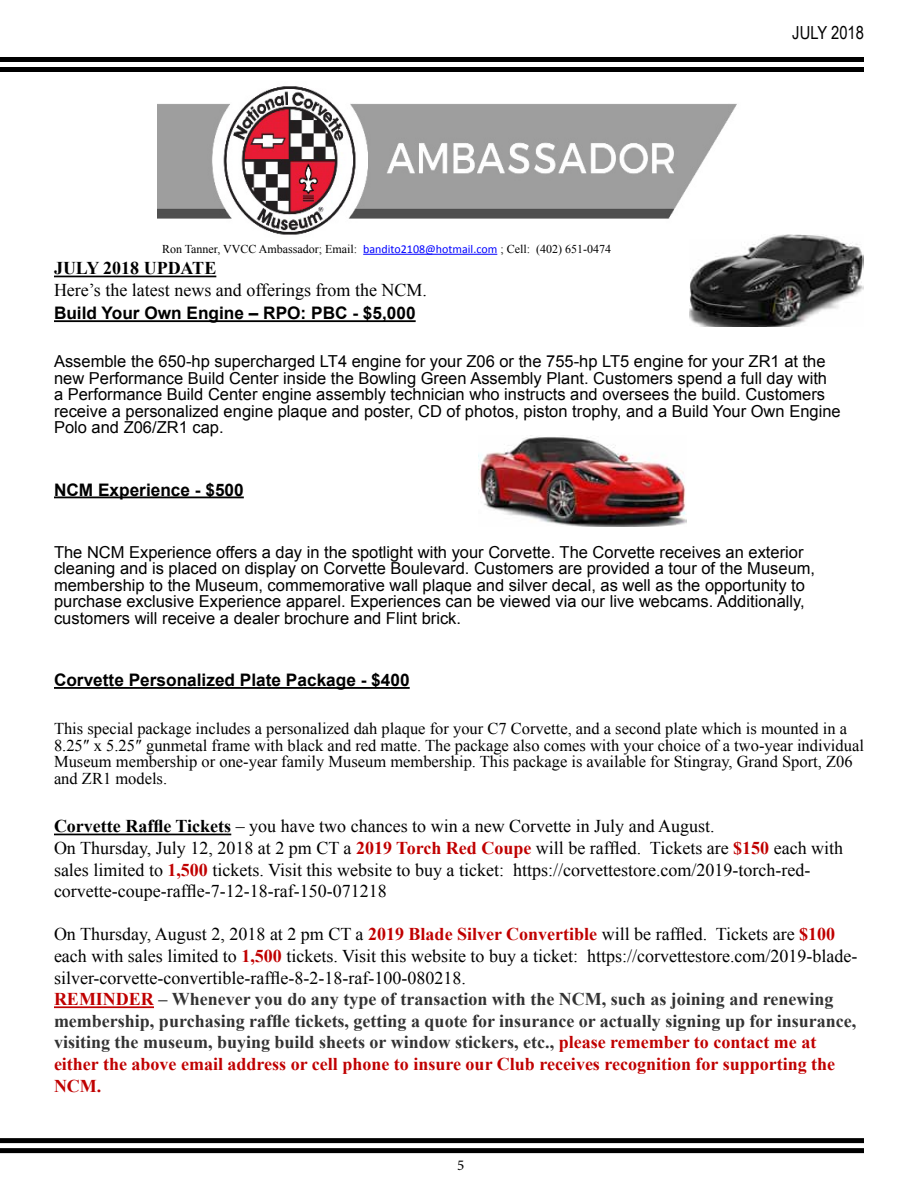
<style>
.page{position:relative;width:918px;height:1188px;background:#fff}
.page>*{position:absolute;margin:0;border:0;box-sizing:border-box;transform-origin:0 0}
.t1{font:700 18px/21.6px "Times New Roman";color:#333}
.t2{font:18px/21.6px "Times New Roman";color:#000}
.t3{font:700 18px "Times New Roman";color:#000}
.t4{font:18px "Arial Narrow";color:#000}
.t5{font:700 17.25px "Arial";color:#000}
.t6{font:16.5px/16.5px "Arial";color:#000}
.t7{font:16.5px/16.5px "Times New Roman";color:#000}
.t8{font:15px "Minion Pro";color:#000}
.t9{font:12px "Times New Roman";color:#000}
.s1{font-family:"Calibri";color:#00f}
.s2{font-weight:700}
.s3{font-weight:700;color:#c00000}
.s4{font-weight:400;color:#000}
.s5{color:#c00000}
</style>
<div class="page">
<div style="left:0;top:57px;width:864px;height:5px;background:#000"></div>
<div style="left:0;top:67px;width:864px;height:5px;background:#000"></div>
<div style="left:0;top:1138px;width:864px;height:5px;background:#000"></div>
<div style="left:0;top:1148px;width:864px;height:5px;background:#000"></div>
<img style="left:690px;top:234px;width:174px;height:92px">
<img style="left:478px;top:437px;width:209px;height:89px">
<hr style="left:363px;top:254px;width:134px;height:1px;background:#00f">
<hr style="left:54px;top:276px;width:162px;height:1px;background:#000">
<hr style="left:54px;top:320px;width:362px;height:2px;background:#000">
<hr style="left:54px;top:497px;width:190px;height:1px;background:#000">
<hr style="left:54px;top:687px;width:356px;height:2px;background:#000">
<hr style="left:54px;top:834px;width:177px;height:1px;background:#000">
<hr style="left:54px;top:1006px;width:100px;height:2px;background:#c00000">
<img style="left:157px;top:86px;width:604px;height:152px">
<p class="t4" style="left:792px;top:19px;width:73px">JULY 2018</p>
<p class="t9" style="left:162px;top:240px;width:451px">Ron Tanner, VVCC Ambassador; Email: <span class="s1">bandito2108@hotmail.com</span> ; Cell: (402) 651-0474</p>
<p class="t3" style="left:54px;top:255px;width:164px">JULY 2018 UPDATE</p>
<p class="t2" style="left:54px;top:279px;width:375px">Here’s the latest news and offerings from the NCM.</p>
<p class="t5" style="left:54px;top:301px;width:363px">Build Your Own Engine – RPO: PBC - $5,000</p>
<p class="t6" style="left:54px;top:353px;width:788px">Assemble the 650-hp supercharged LT4 engine for your Z06 or the 755-hp LT5 engine for your ZR1 at the new Performance Build Center inside the Bowling Green Assembly Plant. Customers spend a full day with<br>a Performance Build Center engine assembly technician who instructs and oversees the build. Customers receive a personalized engine plaque and poster, CD of photos, piston trophy, and a Build Your Own Engine Polo and Z06/ZR1 cap.</p>
<p class="t5" style="left:54px;top:477px;width:191px">NCM Experience - $500</p>
<p class="t6" style="left:54px;top:544px;width:763px">The NCM Experience offers a day in the spotlight with your Corvette. The Corvette receives an exterior cleaning and is placed on display on Corvette Boulevard. Customers are provided a tour of the Museum, membership to the Museum, commemorative wall plaque and silver decal, as well as the opportunity to purchase exclusive Experience apparel. Experiences can be viewed via our live webcams. Additionally, customers will receive a dealer brochure and Flint brick.</p>
<p class="t5" style="left:54px;top:668px;width:357px">Corvette Personalized Plate Package - $400</p>
<p class="t7" style="left:54px;top:720px;width:811px">This special package includes a personalized dah plaque for your C7 Corvette, and a second plate which is mounted in a 8.25″ x 5.25″ gunmetal frame with black and red matte. The package also comes with your choice of a two-year individual Museum membership or one-year family Museum membership. This package is available for Stingray, Grand Sport, Z06 and ZR1 models.</p>
<p class="t2" style="left:54px;top:815px;width:791px"><span class="s2">Corvette Raffle Tickets</span> – you have two chances to win a new Corvette in July and August.<br>On Thursday, July 12, 2018 at 2 pm CT a <span class="s3">2019 Torch Red Coupe</span> will be raffled. Tickets are <span class="s3">$150</span> each with sales limited to <span class="s3">1,500</span> tickets. Visit this website to buy a ticket: https://corvettestore.com/2019-torch-red&shy;corvette-coupe-raffle-7-12-18-raf-150-071218</p>
<p class="t1" style="left:54px;top:923px;width:805px"><span class="s4">On Thursday, August 2, 2018 at 2 pm CT a</span> <span class="s5">2019 Blade Silver Convertible</span> <span class="s4">will be raffled. Tickets are</span> <span class="s5">$100 </span><span class="s4">each with sales limited to</span> <span class="s5">1,500</span> <span class="s4">tickets. Visit this website to buy a ticket: https://corvettestore.com/2019-blade&shy;silver-corvette-convertible-raffle-8-2-18-raf-100-080218.<br></span><span class="s5">REMINDER</span> – Whenever you do any type of transaction with the NCM, such as joining and renewing membership, purchasing raffle tickets, getting a quote for insurance or actually signing up for insurance, visiting the museum, buying build sheets or window stickers, etc., <span class="s5">please remember to contact me at either the above email address or cell phone to insure our Club receives recognition for supporting the NCM.</span></p>
<p class="t8" style="left:457px;top:1155px;width:9px">5</p>
</div>
